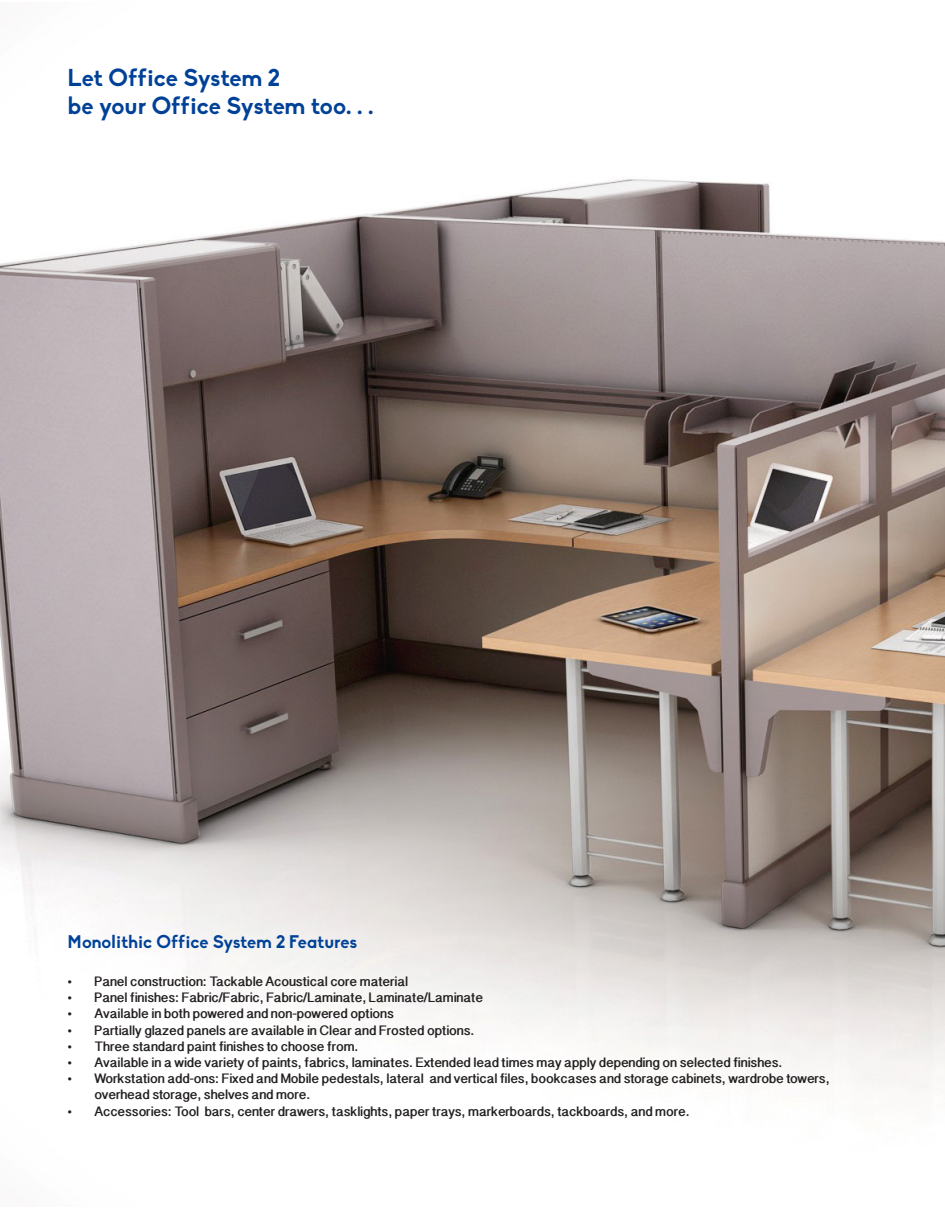
<style>
.page{position:relative;width:945px;height:1215px;background:#fff}
.page>*{position:absolute;margin:0;border:0;box-sizing:border-box;transform-origin:0 0}
.t1{font:700 24px "Biko";letter-spacing:-.01em;color:#004198}
.t2{font:700 18px "Biko";color:#004198}
.t3{font:700 13.5px/16.2px "Devanagari Sangam MN";color:#231f20}
</style>
<div class="page">
<img style="left:0;top:179px;width:945px;height:916px">
<p class="t1" style="left:68px;top:63px;width:214px">Let Office System 2</p>
<p class="t1" style="left:68px;top:91px;width:307px">be your Office System too. . .</p>
<p class="t2" style="left:68px;top:931px;width:291px">Monolithic Office System 2 Features</p>
<p class="t3" style="left:68px;top:973px;width:342px">• Panel construction: Tackable Acoustical core material</p>
<p class="t3" style="left:68px;top:989px;width:417px">• Panel finishes: Fabric/Fabric, Fabric/Laminate, Laminate/Laminate</p>
<p class="t3" style="left:68px;top:1006px;width:328px">• Available in both powered and non-powered options</p>
<p class="t3" style="left:68px;top:1022px;width:408px">• Partially glazed panels are available in Clear and Frosted options.</p>
<p class="t3" style="left:68px;top:1038px;width:292px">• Three standard paint finishes to choose from.</p>
<p class="t3" style="left:68px;top:1054px;width:716px">• Available in a wide variety of paints, fabrics, laminates. Extended lead times may apply depending on selected finishes.</p>
<p class="t3" style="left:94px;top:1070px;width:737px;text-indent:-27px">• Workstation add-ons: Fixed and Mobile pedestals, lateral and vertical files, bookcases and storage cabinets, wardrobe towers, overhead storage, shelves and more.</p>
<p class="t3" style="left:68px;top:1103px;width:624px">• Accessories: Tool bars, center drawers, tasklights, paper trays, markerboards, tackboards, and more.</p>
</div>
